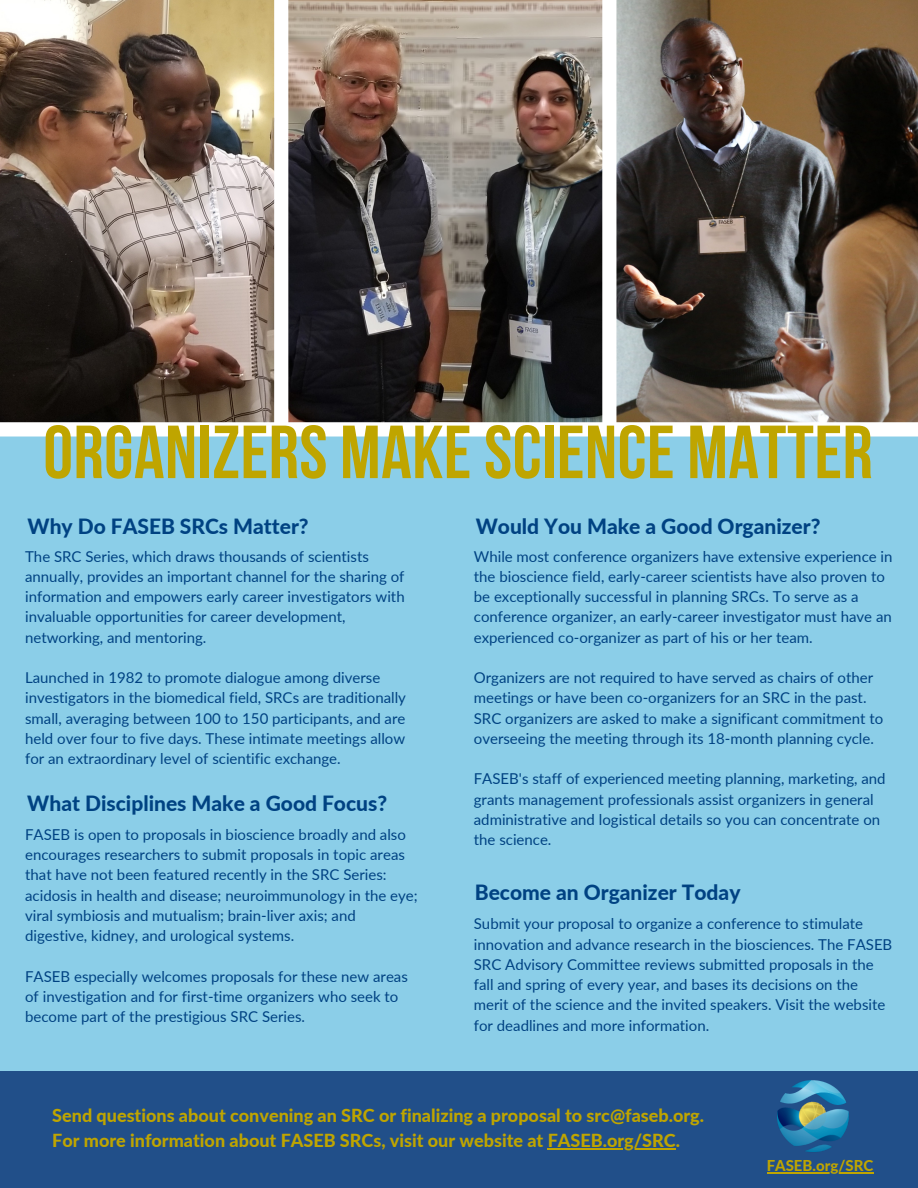
<style>
.page{position:relative;width:918px;height:1188px;background:#8bcee8}
.page>*{position:absolute;margin:0;border:0;box-sizing:border-box;transform-origin:0 0}
.t1{font:75px "Bebas Neue Cyrillic";letter-spacing:.005em;color:#bfa500}
.t2{font:800 21px "Lato";color:#004282}
.t3{font:800 18px/24.8px "Lato";color:#bfa500}
.t4{font:15px/20.2px "Lato";color:#004282}
.t5{font:800 15px "Lato";color:#bfa500}
</style>
<div class="page">
<div style="left:0;top:1071px;width:918px;height:117px;background:#214f89"></div>
<hr style="left:548px;top:1148px;width:128px;height:1px;background:#bfa500">
<img style="left:777px;top:1081px;width:72px;height:71px">
<hr style="left:767px;top:1172px;width:106px;height:1px;background:#bfa500">
<img style="left:0;top:0;width:918px;height:437px">
<p class="t1" style="left:43px;top:422px;width:831px">ORGANIZERS MAKE SCIENCE MATTER</p>
<p class="t2" style="left:28px;top:513px;width:283px">Why Do FASEB SRCs Matter?</p>
<p class="t4" style="left:25px;top:546px;width:381px">The SRC Series, which draws thousands of scientists annually, provides an important channel for the sharing of information and empowers early career investigators with invaluable opportunities for career development, networking, and mentoring.</p>
<p class="t4" style="left:25px;top:667px;width:382px">Launched in 1982 to promote dialogue among diverse investigators in the biomedical field, SRCs are traditionally small, averaging between 100 to 150 participants, and are held over four to five days. These intimate meetings allow for an extraordinary level of scientific exchange.</p>
<p class="t2" style="left:27px;top:790px;width:361px">What Disciplines Make a Good Focus?</p>
<p class="t4" style="left:25px;top:824px;width:394px">FASEB is open to proposals in bioscience broadly and also encourages researchers to submit proposals in topic areas that have not been featured recently in the SRC Series: acidosis in health and disease; neuroimmunology in the eye; viral symbiosis and mutualism; brain-liver axis; and digestive, kidney, and urological systems.</p>
<p class="t4" style="left:25px;top:966px;width:384px">FASEB especially welcomes proposals for these new areas of investigation and for first-time organizers who seek to become part of the prestigious SRC Series.</p>
<p class="t2" style="left:476px;top:513px;width:346px">Would You Make a Good Organizer?</p>
<p class="t4" style="left:474px;top:546px;width:420px">While most conference organizers have extensive experience in the bioscience field, early-career scientists have also proven to be exceptionally successful in planning SRCs. To serve as a conference organizer, an early-career investigator must have an experienced co-organizer as part of his or her team.</p>
<p class="t4" style="left:474px;top:667px;width:411px">Organizers are not required to have served as chairs of other meetings or have been co-organizers for an SRC in the past.<br>SRC organizers are asked to make a significant commitment to overseeing the meeting through its 18-month planning cycle.</p>
<p class="t4" style="left:474px;top:769px;width:413px">FASEB's staff of experienced meeting planning, marketing, and grants management professionals assist organizers in general administrative and logistical details so you can concentrate on the science.</p>
<p class="t2" style="left:475px;top:879px;width:267px">Become an Organizer Today</p>
<p class="t4" style="left:474px;top:913px;width:420px">Submit your proposal to organize a conference to stimulate innovation and advance research in the biosciences. The FASEB SRC Advisory Committee reviews submitted proposals in the fall and spring of every year, and bases its decisions on the merit of the science and the invited speakers. Visit the website for deadlines and more information.</p>
<p class="t3" style="left:52px;top:1103px;width:653px">Send questions about convening an SRC or finalizing a proposal to src@faseb.org.<br>For more information about FASEB SRCs, visit our website at FASEB.org/SRC.</p>
<p class="t5" style="left:767px;top:1156px;width:108px">FASEB.org/SRC</p>
</div>
